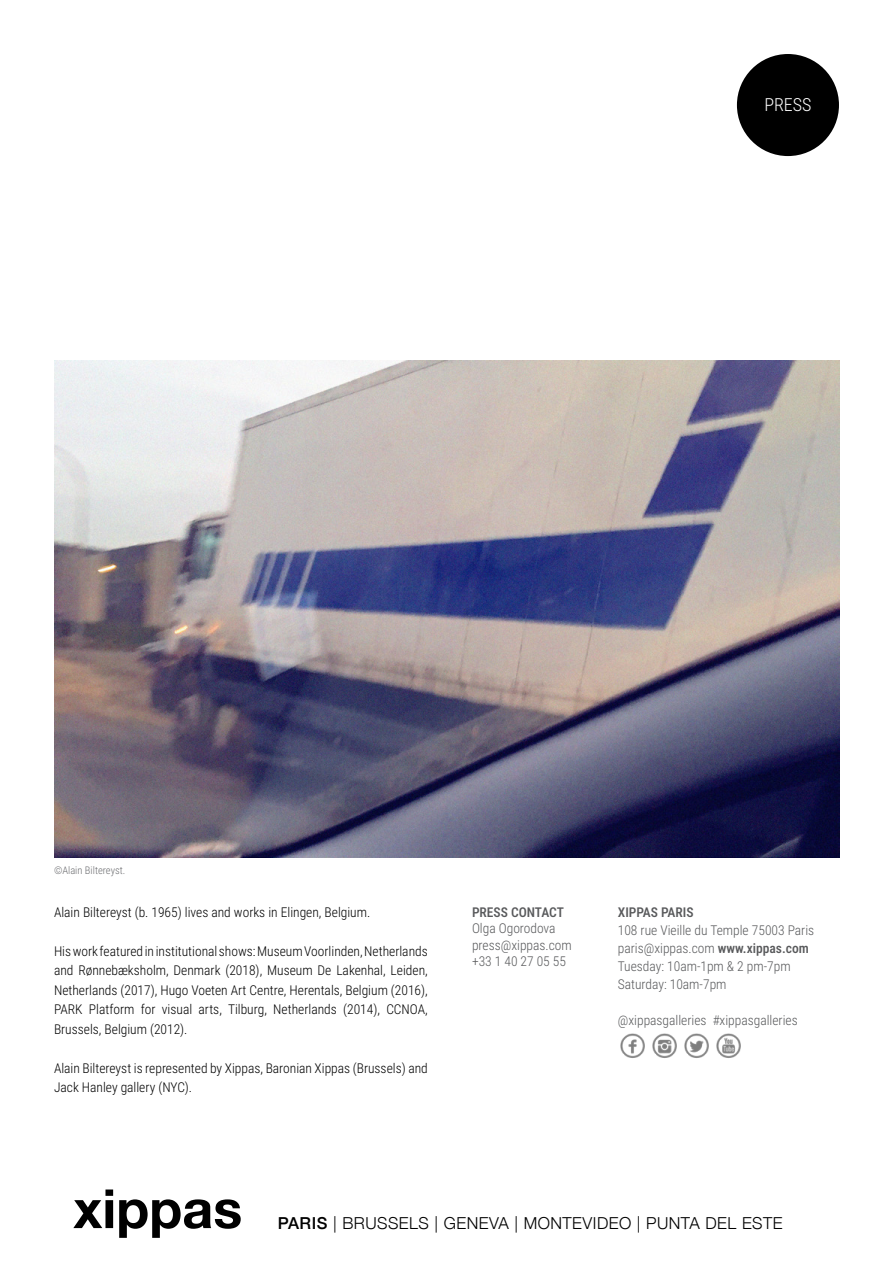
<style>
.page{position:relative;width:893px;height:1263px;background:#fff}
.page>*{position:absolute;margin:0;border:0;box-sizing:border-box;transform-origin:0 0}
.t1{font:700 54px "Helvetica Neue";color:#000}
.t2{font:300 18px "Roboto Condensed";color:#fff}
.t3{font:300 16.5px "Helvetica Neue";letter-spacing:.03em;color:#000}
.t4{font:300 13.5px/19.5px "Roboto Condensed";color:#000;text-align:justify}
.t5{font:300 13.5px/18px "Roboto Condensed";color:#58595b}
.t6{font:500 13.5px "Roboto Condensed";color:#58595b}
.t7{font:300 10.5px "Roboto Condensed";color:#6d6e71}
.s1{font-weight:500}
</style>
<div class="page">
<div style="left:737px;top:54px;width:102px;height:102px;background:#000;border-radius:50%"></div>
<img style="left:54px;top:361px;width:786px;height:496px">
<img style="left:620px;top:1033px;width:25px;height:25px">
<img style="left:652px;top:1033px;width:25px;height:25px">
<img style="left:684px;top:1033px;width:25px;height:25px">
<img style="left:716px;top:1033px;width:25px;height:25px">
<h2 class="t2" style="left:764px;top:92px;width:49px">PRESS</h2>
<p class="t7" style="left:54px;top:863px;width:73px">©Alain Biltereyst.</p>
<p class="t4" style="left:54px;top:902px;width:318px">Alain Biltereyst (b. 1965) lives and works in Elingen, Belgium.</p>
<p class="t4" style="left:54px;top:941px;width:375px">His work featured in institutional shows: Museum Voorlinden, Netherlands and Rønnebæksholm, Denmark (2018), Museum De Lakenhal, Leiden, Netherlands (2017), Hugo Voeten Art Centre, Herentals, Belgium (2016), PARK Platform for visual arts, Tilburg, Netherlands (2014), CCNOA, Brussels, Belgium (2012).</p>
<p class="t4" style="left:54px;top:1058px;width:375px">Alain Biltereyst is represented by Xippas, Baronian Xippas (Brussels) and<br>Jack Hanley gallery (NYC).</p>
<p class="t6" style="left:472px;top:902px;width:93px">PRESS CONTACT</p>
<p class="t5" style="left:472px;top:920px;width:101px;line-height:16.5px">Olga Ogorodova press@xippas.com +33 1 40 27 05 55</p>
<p class="t6" style="left:618px;top:903px;width:77px">XIPPAS PARIS</p>
<p class="t5" style="left:618px;top:921px;width:198px">108 rue Vieille du Temple 75003 Paris paris@xippas.com <span class="s1">www.xippas.com<br></span>Tuesday: 10am-1pm &amp; 2 pm-7pm<br>Saturday: 10am-7pm</p>
<p class="t5" style="left:618px;top:1010px;width:181px">@xippasgalleries #xippasgalleries</p>
<h1 class="t1" style="left:73px;top:1166px;width:170px">xippas</h1>
<p class="t3" style="left:278px;top:1209px;width:506px"><span class="s1">PARIS</span> | BRUSSELS | GENEVA | MONTEVIDEO | PUNTA DEL ESTE</p>
</div>
